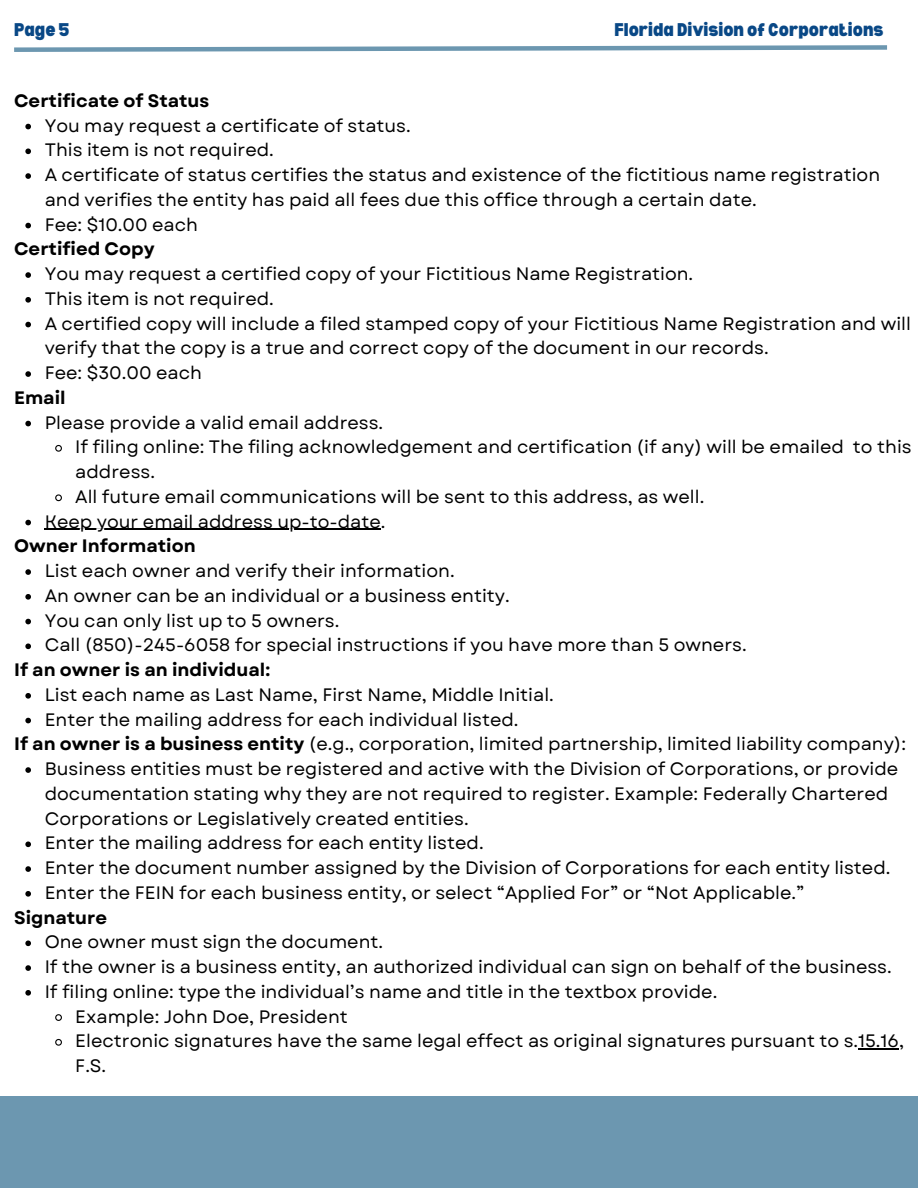
<style>
.page{position:relative;width:918px;height:1188px;background:#fff}
.page>*{position:absolute;margin:0;border:0;box-sizing:border-box;transform-origin:0 0}
.t1{font:18px/24.8px "Garet";color:#000}
.t2{font:700 18px "Garet";color:#000}
.t3{font:900 semi-condensed 18px "Bernoru";color:#094886}
.s1{font-weight:700}
</style>
<div class="page">
<svg style="left:14px;top:45px;width:873px;height:7px"></svg>
<svg style="left:25px;top:124px;width:6px;height:5px"></svg>
<svg style="left:25px;top:148px;width:6px;height:6px"></svg>
<svg style="left:25px;top:173px;width:6px;height:6px"></svg>
<svg style="left:25px;top:223px;width:6px;height:5px"></svg>
<svg style="left:25px;top:272px;width:6px;height:6px"></svg>
<svg style="left:25px;top:297px;width:6px;height:6px"></svg>
<svg style="left:25px;top:322px;width:6px;height:5px"></svg>
<svg style="left:25px;top:371px;width:6px;height:6px"></svg>
<svg style="left:25px;top:421px;width:6px;height:5px"></svg>
<svg style="left:55px;top:444px;width:7px;height:8px"></svg>
<svg style="left:55px;top:494px;width:7px;height:8px"></svg>
<svg style="left:25px;top:520px;width:6px;height:5px"></svg>
<hr style="left:45px;top:529px;width:336px;height:1px;background:#000">
<svg style="left:25px;top:569px;width:6px;height:6px"></svg>
<svg style="left:25px;top:594px;width:6px;height:6px"></svg>
<svg style="left:25px;top:619px;width:6px;height:5px"></svg>
<svg style="left:25px;top:644px;width:6px;height:5px"></svg>
<svg style="left:25px;top:693px;width:6px;height:6px"></svg>
<svg style="left:25px;top:718px;width:6px;height:5px"></svg>
<svg style="left:25px;top:767px;width:6px;height:6px"></svg>
<svg style="left:25px;top:842px;width:6px;height:5px"></svg>
<svg style="left:25px;top:866px;width:6px;height:6px"></svg>
<svg style="left:25px;top:891px;width:6px;height:6px"></svg>
<svg style="left:25px;top:940px;width:6px;height:6px"></svg>
<svg style="left:25px;top:965px;width:6px;height:6px"></svg>
<svg style="left:25px;top:990px;width:6px;height:6px"></svg>
<svg style="left:55px;top:1014px;width:7px;height:7px"></svg>
<svg style="left:55px;top:1038px;width:7px;height:8px"></svg>
<hr style="left:858px;top:1048px;width:41px;height:2px;background:#000">
<div style="left:0;top:1096px;width:918px;height:92px;background:#6c97b0"></div>
<h1 class="t3" style="left:14px;top:19px;width:57px">Page 5</h1>
<h1 class="t3" style="left:614px;top:19px;width:271px">Florida Division of Corporations</h1>
<h1 class="t2" style="left:14px;top:88px;width:197px">Certificate of Status</h1>
<p class="t1" style="left:45px;top:113px;width:368px">You may request a certificate of status.</p>
<p class="t1" style="left:45px;top:138px;width:231px">This item is not required.</p>
<p class="t1" style="left:45px;top:163px;width:837px">A certificate of status certifies the status and existence of the fictitious name registration and verifies the entity has paid all fees due this office through a certain date.</p>
<p class="t1" style="left:45px;top:212px;width:155px">Fee: $10.00 each</p>
<h1 class="t2" style="left:14px;top:236px;width:142px">Certified Copy</h1>
<p class="t1" style="left:45px;top:262px;width:650px">You may request a certified copy of your Fictitious Name Registration.</p>
<p class="t1" style="left:45px;top:286px;width:231px">This item is not required.</p>
<p class="t1" style="left:45px;top:311px;width:868px">A certified copy will include a filed stamped copy of your Fictitious Name Registration and will verify that the copy is a true and correct copy of the document in our records.</p>
<p class="t1" style="left:45px;top:361px;width:159px">Fee: $30.00 each</p>
<h1 class="t2" style="left:14px;top:385px;width:53px">Email</h1>
<p class="t1" style="left:45px;top:410px;width:340px">Please provide a valid email address.</p>
<p class="t1" style="left:75px;top:435px;width:838px">If filing online: The filing acknowledgement and certification (if any) will be emailed to this address.</p>
<p class="t1" style="left:75px;top:484px;width:630px">All future email communications will be sent to this address, as well.</p>
<p class="t1" style="left:45px;top:509px;width:342px">Keep your email address up-to-date.</p>
<h1 class="t2" style="left:14px;top:533px;width:183px">Owner Information</h1>
<p class="t1" style="left:45px;top:559px;width:411px">List each owner and verify their information.</p>
<p class="t1" style="left:45px;top:583px;width:467px">An owner can be an individual or a business entity.</p>
<p class="t1" style="left:45px;top:608px;width:296px">You can only list up to 5 owners.</p>
<p class="t1" style="left:45px;top:633px;width:703px">Call (850)-245-6058 for special instructions if you have more than 5 owners.</p>
<h1 class="t2" style="left:14px;top:657px;width:258px">If an owner is an individual:</h1>
<p class="t1" style="left:45px;top:682px;width:511px">List each name as Last Name, First Name, Middle Initial.</p>
<p class="t1" style="left:45px;top:707px;width:475px">Enter the mailing address for each individual listed.</p>
<p class="t1" style="left:14px;top:732px;width:894px"><span class="s1">If an owner is a business entity</span> (e.g., corporation, limited partnership, limited liability company):</p>
<p class="t1" style="left:45px;top:757px;width:855px">Business entities must be registered and active with the Division of Corporations, or provide documentation stating why they are not required to register. Example: Federally Chartered<br>Corporations or Legislatively created entities.</p>
<p class="t1" style="left:45px;top:831px;width:440px">Enter the mailing address for each entity listed.</p>
<p class="t1" style="left:45px;top:856px;width:847px">Enter the document number assigned by the Division of Corporations for each entity listed.</p>
<p class="t1" style="left:45px;top:880px;width:761px">Enter the FEIN for each business entity, or select “Applied For” or “Not Applicable.”</p>
<h1 class="t2" style="left:14px;top:904px;width:95px">Signature</h1>
<p class="t1" style="left:45px;top:930px;width:340px">One owner must sign the document.</p>
<p class="t1" style="left:45px;top:955px;width:849px">If the owner is a business entity, an authorized individual can sign on behalf of the business.</p>
<p class="t1" style="left:45px;top:979px;width:674px">If filing online: type the individual’s name and title in the textbox provide.</p>
<p class="t1" style="left:75px;top:1004px;width:274px">Example: John Doe, President</p>
<p class="t1" style="left:75px;top:1029px;width:830px">Electronic signatures have the same legal effect as original signatures pursuant to s.15.16,<br>F.S.</p>
</div>
